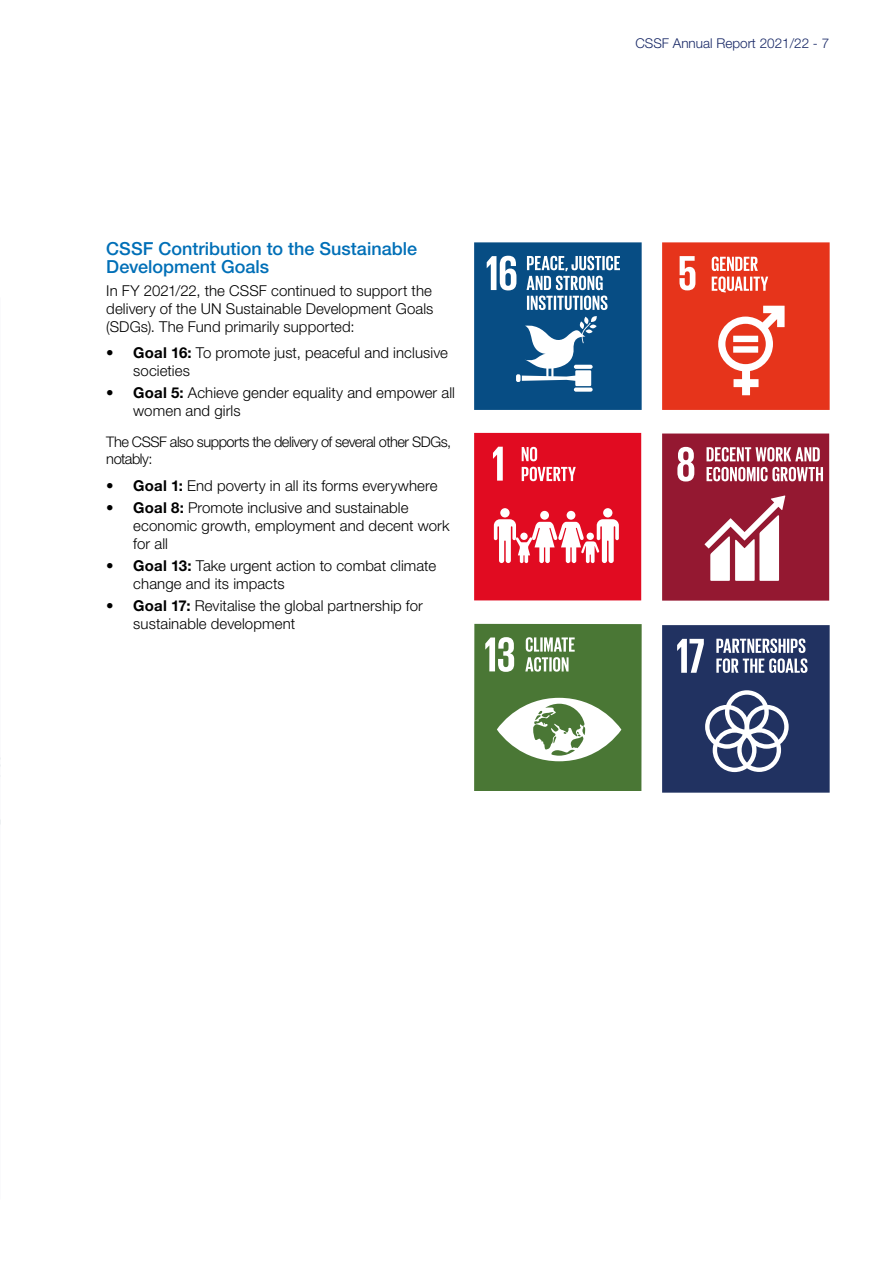
<style>
.page{position:relative;width:893px;height:1263px;background:#fff}
.page>*{position:absolute;margin:0;border:0;box-sizing:border-box;transform-origin:0 0}
.C_heading_-_Subheadi{font:500 18px/18px "Helvetica Neue LT Std";color:#006fb7}
.Body_copy{font:300 15px/18px "Helvetica Neue LT Std";letter-spacing:.005em;color:#000}
.Body_copy-2{font:300 14.7px/17.5px "Helvetica Neue LT Std";letter-spacing:-.035em;color:#000}
.t1{font:300 13.5px "Helvetica Neue LT Std";color:#182866}
.s1{font-weight:700}
</style>
<div class="page">
<svg style="left:474px;top:433px;width:167px;height:167px;background:#e52e41"></svg>
<svg style="left:662px;top:242px;width:167px;height:167px;background:#e94c36"></svg>
<svg style="left:474px;top:624px;width:167px;height:167px"></svg>
<svg style="left:662px;top:625px;width:167px;height:167px;background:#435179"></svg>
<svg style="left:474px;top:242px;width:167px;height:167px;background:#306a98"></svg>
<svg style="left:662px;top:433px;width:167px;height:168px"></svg>
<p class="C_heading_-_Subheadi" style="left:106px;top:240px;width:312px">CSSF Contribution to the Sustainable<br>Development Goals</p>
<p class="Body_copy" style="left:106px;top:281px;width:329px;text-align:justify">In FY 2021/22, the CSSF continued to support the delivery of the UN Sustainable Development Goals (SDGs). The Fund primarily supported:</p>
<p class="Body_copy" style="left:133px;top:343px;width:316px;text-indent:-27px">• <span class="s1">Goal 16:</span> To promote just, peaceful and inclusive societies</p>
<p class="Body_copy" style="left:133px;top:384px;width:323px;text-indent:-27px">• <span class="s1">Goal 5:</span> Achieve gender equality and empower all women and girls</p>
<p class="Body_copy-2" style="left:106px;top:432px;width:346px">The CSSF also supports the delivery of several other SDGs, notably:</p>
<p class="Body_copy" style="left:106px;top:476px;width:333px">• <span class="s1">Goal 1:</span> End poverty in all its forms everywhere</p>
<p class="Body_copy" style="left:133px;top:498px;width:318px;text-indent:-27px">• <span class="s1">Goal 8:</span> Promote inclusive and sustainable economic growth, employment and decent work for all</p>
<p class="Body_copy" style="left:133px;top:556px;width:304px;text-indent:-27px">• <span class="s1">Goal 13:</span> Take urgent action to combat climate change and its impacts</p>
<p class="Body_copy" style="left:133px;top:597px;width:291px;text-indent:-27px">• <span class="s1">Goal 17:</span> Revitalise the global partnership for sustainable development</p>
<p class="t1" style="left:635px;top:35px;width:195px">CSSF Annual Report 2021/22 - 7</p>
</div>
